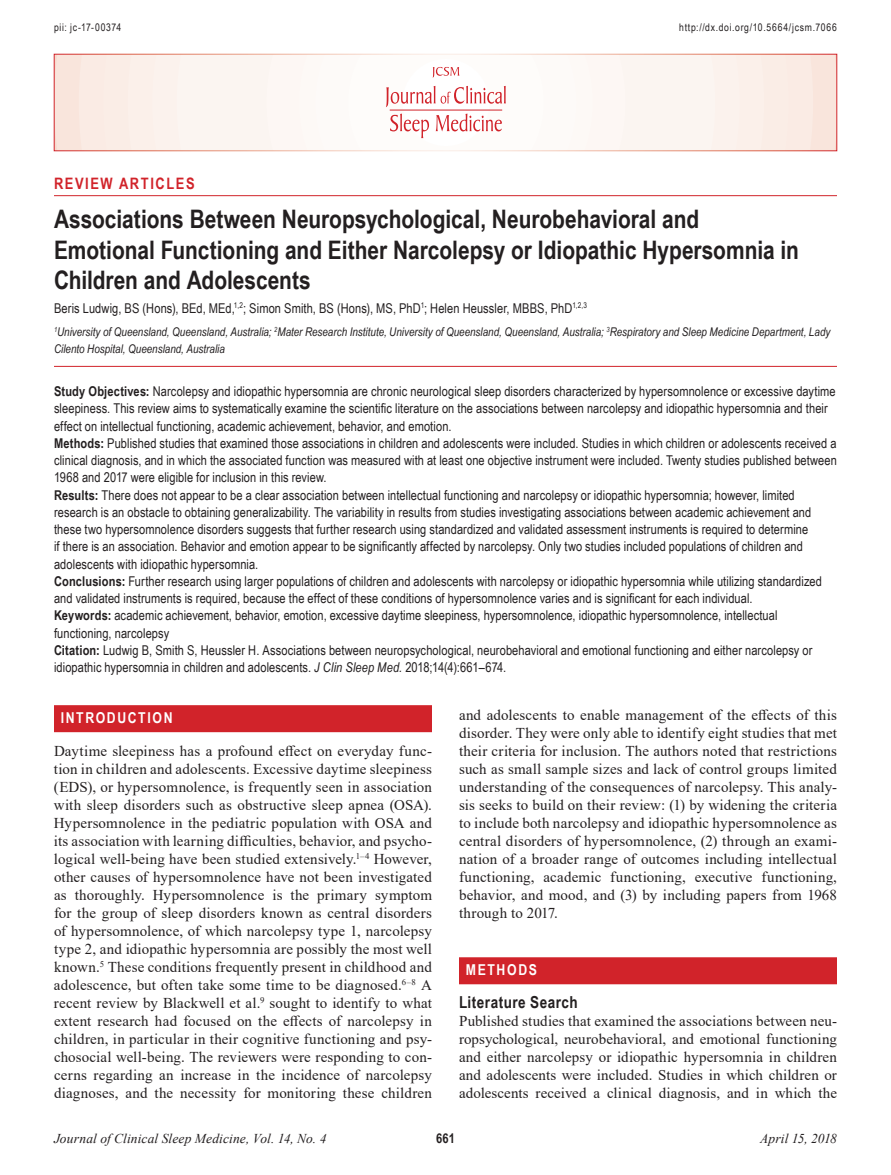
<style>
.page{position:relative;width:891px;height:1175px;background:#fff}
.page>*{position:absolute;margin:0;border:0;box-sizing:border-box;transform-origin:0 0}
.t1{font:700 25.5px/30.8px "Arial Narrow";color:#231f20}
.t2{font:700 16.5px "Arial Narrow";letter-spacing:.03em;color:#231f20}
.t3{font:700 15.75px "Arial Narrow";letter-spacing:.1em;color:#d1232a}
.t4{font:15px/18px "Times New Roman";letter-spacing:.005em;color:#231f20;text-align:justify}
.t5{font:700 15px "Arial Narrow";letter-spacing:.105em;color:#fff}
.t6{font:13.5px/17.2px "Arial Narrow";letter-spacing:.005em;color:#231f20}
.t7{font:italic 13.5px "Times New Roman";letter-spacing:.005em;color:#231f20}
.t8{font:700 13.5px "Arial Narrow";color:#231f20}
.t9{font:italic 12px/16.5px "Arial Narrow";color:#231f20}
.t10{font:10.5px "Arial Narrow";letter-spacing:.065em;color:#231f20}
.s1{font-weight:700}
.s2{font-style:italic}
</style>
<div class="page">
<div style="left:54px;top:705px;width:378px;height:27px;background:#d1232a"></div>
<hr style="left:54px;top:195px;width:783px;height:1px;background:#d1232a">
<hr style="left:54px;top:366px;width:783px;height:1px;background:#d1232a">
<div style="left:56px;top:56px;width:779px;height:93px;background:#f9e5dc"></div>
<div style="left:79px;top:56px;width:734px;height:93px;background:#faebe4"></div>
<div style="left:103px;top:56px;width:686px;height:93px;background:#faede6"></div>
<div style="left:128px;top:56px;width:636px;height:93px;background:#fbf0ea"></div>
<div style="left:152px;top:56px;width:588px;height:93px;background:#fbf2ed"></div>
<div style="left:177px;top:56px;width:538px;height:93px;background:#fbf5f1"></div>
<div style="left:201px;top:56px;width:490px;height:93px;background:#fbf5f1"></div>
<div style="left:226px;top:56px;width:440px;height:93px;background:#fbf5f1"></div>
<div style="left:54px;top:54px;width:783px;height:97px;border:1px solid #fff"></div>
<svg style="left:250px;top:54px;width:392px;height:97px"></svg>
<div style="left:459px;top:957px;width:378px;height:27px;background:#d1232a"></div>
<p class="t10" style="left:54px;top:19px;width:69px">pii: jc-17-00374</p>
<p class="t10" style="left:679px;top:19px;width:159px">http://dx.doi.org/10.5664/jcsm.7066</p>
<p class="t3" style="left:54px;top:171px;width:142px">REVIEW ARTICLES</p>
<h1 class="t1" style="left:54px;top:202px;width:747px">Associations Between Neuropsychological, Neurobehavioral and<br>Emotional Functioning and Either Narcolepsy or Idiopathic Hypersomnia in<br>Children and Adolescents</h1>
<p class="t6" style="left:54px;top:299px;width:535px">Beris Ludwig, BS (Hons), BEd, MEd,<sup>1,2</sup>; Simon Smith, BS (Hons), MS, PhD<sup>1</sup>; Helen Heussler, MBBS, PhD<sup>1,2,3</sup></p>
<p class="t9" style="left:54px;top:323px;width:778px"><sup>1</sup>University of Queensland, Queensland, Australia; <sup>2</sup>Mater Research Institute, University of Queensland, Queensland, Australia; <sup>3</sup>Respiratory and Sleep Medicine Department, Lady<br>Cilento Hospital, Queensland, Australia</p>
<p class="t6" style="left:54px;top:382px;width:784px"><span class="s1">Study Objectives:</span> Narcolepsy and idiopathic hypersomnia are chronic neurological sleep disorders characterized by hypersomnolence or excessive daytime sleepiness. This review aims to systematically examine the scientific literature on the associations between narcolepsy and idiopathic hypersomnia and their effect on intellectual functioning, academic achievement, behavior, and emotion.<br><span class="s1">Methods:</span> Published studies that examined those associations in children and adolescents were included. Studies in which children or adolescents received a clinical diagnosis, and in which the associated function was measured with at least one objective instrument were included. Twenty studies published between 1968 and 2017 were eligible for inclusion in this review.<br><span class="s1">Results:</span> There does not appear to be a clear association between intellectual functioning and narcolepsy or idiopathic hypersomnia; however, limited research is an obstacle to obtaining generalizability. The variability in results from studies investigating associations between academic achievement and these two hypersomnolence disorders suggests that further research using standardized and validated assessment instruments is required to determine<br>if there is an association. Behavior and emotion appear to be significantly affected by narcolepsy. Only two studies included populations of children and adolescents with idiopathic hypersomnia.<br><span class="s1">Conclusions:</span> Further research using larger populations of children and adolescents with narcolepsy or idiopathic hypersomnia while utilizing standardized and validated instruments is required, because the effect of these conditions of hypersomnolence varies and is significant for each individual.<br><span class="s1">Keywords:</span> academic achievement, behavior, emotion, excessive daytime sleepiness, hypersomnolence, idiopathic hypersomnolence, intellectual functioning, narcolepsy<br><span class="s1">Citation:</span> Ludwig B, Smith S, Heussler H. Associations between neuropsychological, neurobehavioral and emotional functioning and either narcolepsy or idiopathic hypersomnia in children and adolescents. <span class="s2">J Clin Sleep Med.</span> 2018;14(4):661–674.</p>
<p class="t5" style="left:61px;top:706px;width:113px">INTRODUCTION</p>
<p class="t4" style="left:54px;top:742px;width:380px">Daytime sleepiness has a profound effect on everyday func&shy;tion in children and adolescents. Excessive daytime sleepiness (EDS), or hypersomnolence, is frequently seen in association with sleep disorders such as obstructive sleep apnea (OSA).<br>Hypersomnolence in the pediatric population with OSA and its association with learning difficulties, behavior, and psycho&shy;logical well-being have been studied extensively.<sup>1–4</sup> However, other causes of hypersomnolence have not been investigated as thoroughly. Hypersomnolence is the primary symptom for the group of sleep disorders known as central disorders of hypersomnolence, of which narcolepsy type 1, narcolepsy type 2, and idiopathic hypersomnia are possibly the most well known.<sup>5</sup> These conditions frequently present in childhood and adolescence, but often take some time to be diagnosed.<sup>6–8</sup> A recent review by Blackwell et al.<sup>9</sup> sought to identify to what extent research had focused on the effects of narcolepsy in children, in particular in their cognitive functioning and psy&shy;chosocial well-being. The reviewers were responding to con&shy;cerns regarding an increase in the incidence of narcolepsy diagnoses, and the necessity for monitoring these children</p>
<p class="t4" style="left:459px;top:706px;width:380px">and adolescents to enable management of the effects of this disorder. They were only able to identify eight studies that met their criteria for inclusion. The authors noted that restrictions such as small sample sizes and lack of control groups limited understanding of the consequences of narcolepsy. This analy&shy;sis seeks to build on their review: (1) by widening the criteria to include both narcolepsy and idiopathic hypersomnolence as central disorders of hypersomnolence, (2) through an exami&shy;nation of a broader range of outcomes including intellectual functioning, academic functioning, executive functioning, behavior, and mood, and (3) by including papers from 1968 through to 2017.</p>
<p class="t5" style="left:466px;top:958px;width:73px">METHODS</p>
<p class="t2" style="left:459px;top:990px;width:120px">Literature Search</p>
<p class="t4" style="left:459px;top:1012px;width:379px">Published studies that examined the associations between neu&shy;ropsychological, neurobehavioral, and emotional functioning and either narcolepsy or idiopathic hypersomnia in children and adolescents were included. Studies in which children or adolescents received a clinical diagnosis, and in which the</p>
<p class="t7" style="left:54px;top:1128px;width:274px">Journal of Clinical Sleep Medicine, Vol. 14, No. 4</p>
<p class="t8" style="left:436px;top:1127px;width:20px">661</p>
<p class="t7" style="left:760px;top:1128px;width:78px">April 15, 2018</p>
</div>
